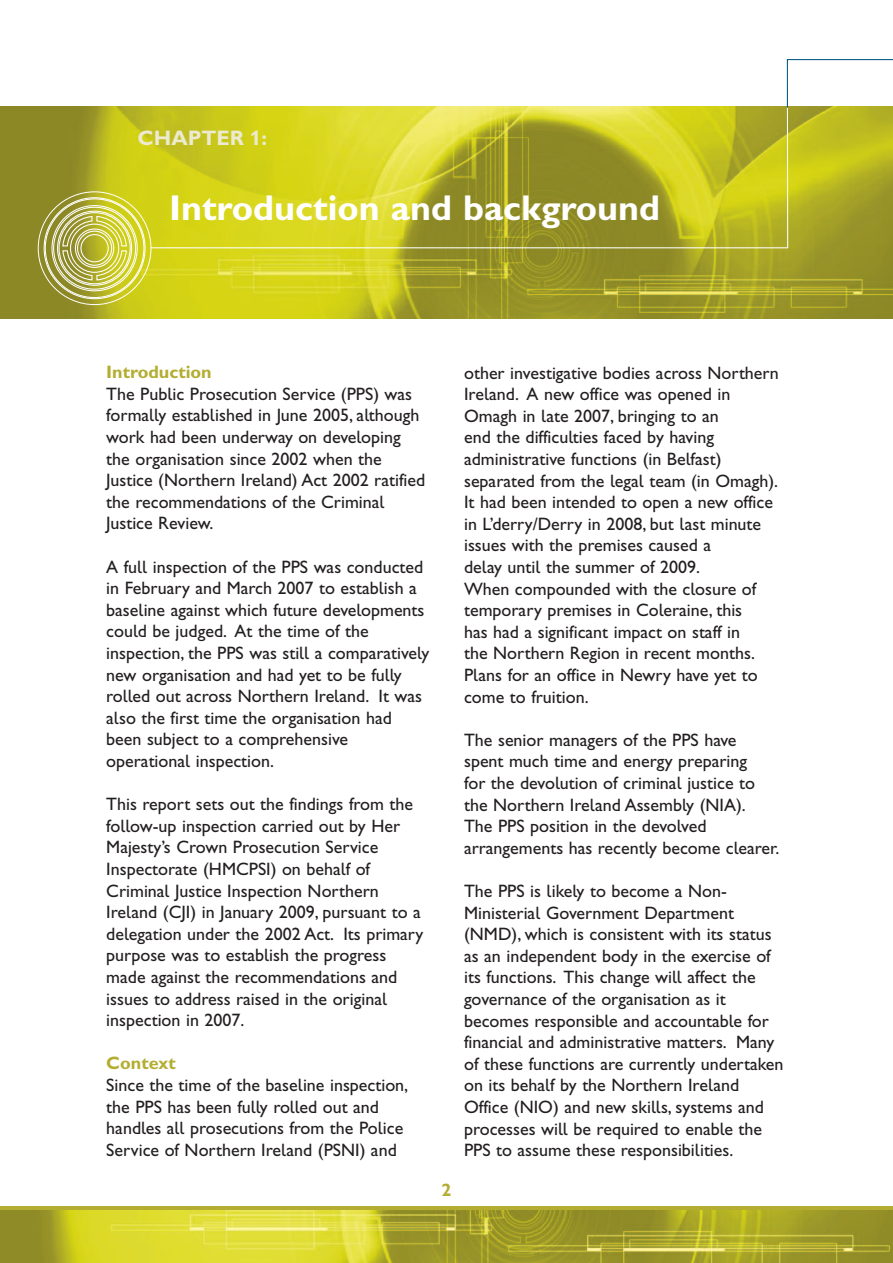
<style>
.page{position:relative;width:893px;height:1263px;background:#fff}
.page>*{position:absolute;margin:0;border:0;box-sizing:border-box;transform-origin:0 0}
.t1{font:36px "Gill Sans Hta Bold Plain";color:#fff}
.t2{font:21px "Gill Sans Hta Bold Plain";color:#eceacf}
.t3{font:18px/21.6px "Gill Sans Hta";color:#231f20}
.t4{font:18px "Gill Sans Hta Bold Plain";color:#b3ad31}
</style>
<div class="page">
<svg style="left:0;top:1206px;width:893px;height:5px;background:#b3ae30"></svg>
<img style="left:0;top:1211px;width:893px;height:52px">
<img style="left:0;top:106px;width:893px;height:213px">
<svg style="left:150px;top:107px;width:639px;height:142px;background:#c1be28"></svg>
<svg style="left:786px;top:59px;width:106px;height:50px"></svg>
<div style="left:59px;top:212px;width:72px;height:72px;border:1px solid #fff;border-radius:50%"></div>
<div style="left:57px;top:211px;width:75px;height:75px;border:1px solid #fff;border-radius:50%"></div>
<svg style="left:62px;top:215px;width:65px;height:66px;background:#c4c25e"></svg>
<p class="t2" style="left:138px;top:131px;width:131px">CHAPTER 1:</p>
<h1 class="t1" style="left:169px;top:195px;width:492px">Introduction and background</h1>
<p class="t4" style="left:106px;top:366px;width:107px">Introduction</p>
<p class="t3" style="left:106px;top:385px;width:320px">The Public Prosecution Service (PPS) was formally established in June 2005, although work had been underway on developing the organisation since 2002 when the Justice (Northern Ireland) Act 2002 ratified the recommendations of the Criminal Justice Review.</p>
<p class="t3" style="left:106px;top:557px;width:325px">A full inspection of the PPS was conducted in February and March 2007 to establish a baseline against which future developments could be judged. At the time of the inspection, the PPS was still a comparatively new organisation and had yet to be fully rolled out across Northern Ireland. It was also the first time the organisation had been subject to a comprehensive operational inspection.</p>
<p class="t3" style="left:106px;top:795px;width:319px">This report sets out the findings from the follow-up inspection carried out by Her Majesty’s Crown Prosecution Service Inspectorate (HMCPSI) on behalf of Criminal Justice Inspection Northern Ireland (CJI) in January 2009, pursuant to a delegation under the 2002 Act. Its primary purpose was to establish the progress made against the recommendations and issues to address raised in the original inspection in 2007.</p>
<p class="t4" style="left:106px;top:1057px;width:71px">Context</p>
<p class="t3" style="left:106px;top:1076px;width:303px">Since the time of the baseline inspection, the PPS has been fully rolled out and handles all prosecutions from the Police Service of Northern Ireland (PSNI) and</p>
<p class="t4" style="left:441px;top:1184px;width:11px">2</p>
<p class="t3" style="left:464px;top:363px;width:316px">other investigative bodies across Northern Ireland. A new office was opened in Omagh in late 2007, bringing to an<br>end the difficulties faced by having administrative functions (in Belfast) separated from the legal team (in Omagh).<br>It had been intended to open a new office in L’derry/Derry in 2008, but last minute issues with the premises caused a<br>delay until the summer of 2009.<br>When compounded with the closure of temporary premises in Coleraine, this<br>has had a significant impact on staff in<br>the Northern Region in recent months.<br>Plans for an office in Newry have yet to come to fruition.</p>
<p class="t3" style="left:464px;top:731px;width:317px">The senior managers of the PPS have spent much time and energy preparing<br>for the devolution of criminal justice to the Northern Ireland Assembly (NIA).<br>The PPS position in the devolved arrangements has recently become clearer.</p>
<p class="t3" style="left:464px;top:882px;width:321px">The PPS is likely to become a Non-Ministerial Government Department (NMD), which is consistent with its status as an independent body in the exercise of its functions. This change will affect the governance of the organisation as it becomes responsible and accountable for financial and administrative matters. Many of these functions are currently undertaken on its behalf by the Northern Ireland Office (NIO) and new skills, systems and processes will be required to enable the PPS to assume these responsibilities.</p>
</div>
